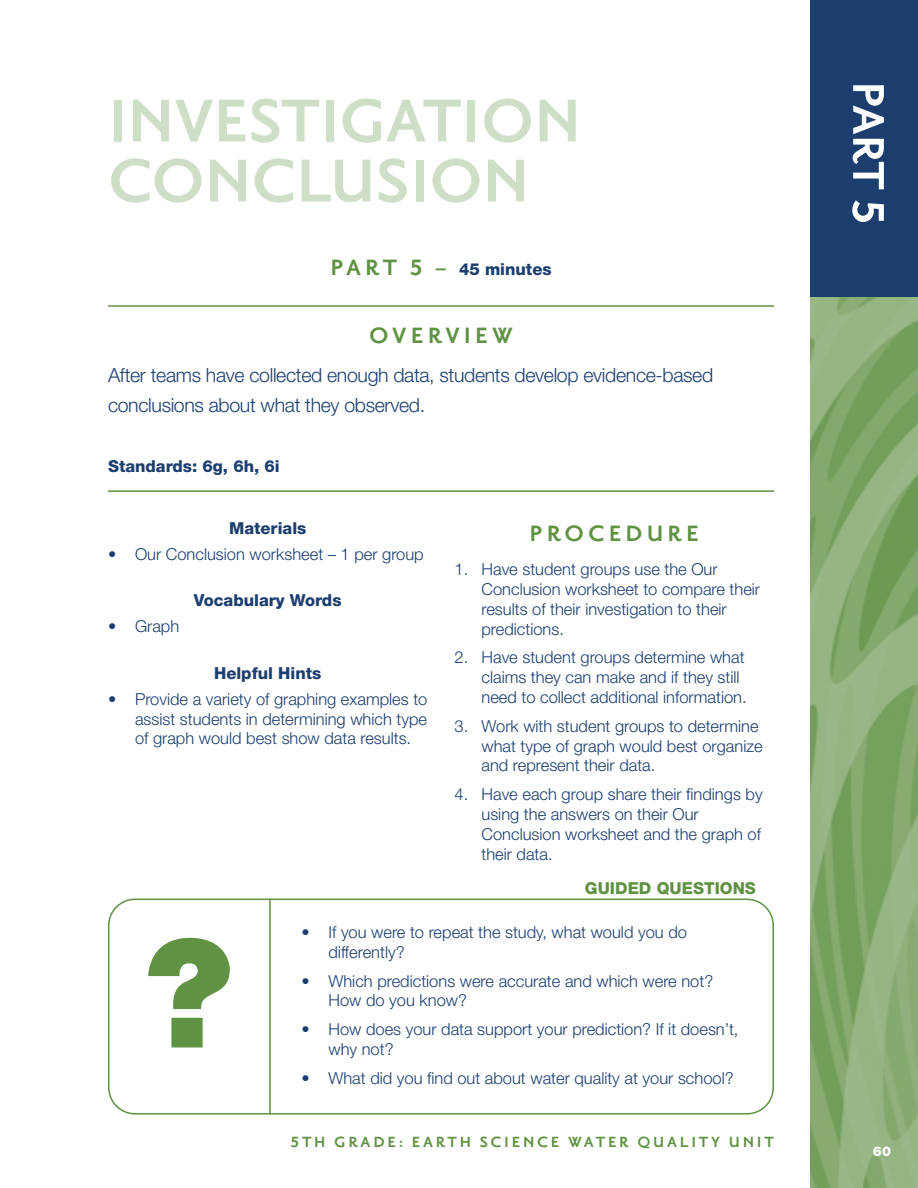
<style>
.page{position:relative;width:918px;height:1188px;background:#fff}
.page>*{position:absolute;margin:0;border:0;box-sizing:border-box;transform-origin:0 0}
.t1{font:900 150px "Helvetica Neue";color:#5f9242}
.t2{font:700 73.5px/60px "Priori San";color:#cfdec6}
.t3{font:700 54px "Priori San";color:#fff}
.t4{font:700 27px "Priori San";letter-spacing:.15em;color:#5f9242}
.t5{font:300 19.5px/30px "Helvetica Neue";letter-spacing:-.015em;color:#1b3e6f}
.t6{font:700 18px "Priori San";letter-spacing:.15em;color:#5f9242}
.t7{font:300 16.5px/19.8px "Helvetica Neue";color:#1b3e6f}
.t8{font:800 16.5px "Helvetica Neue";color:#1b3e6f}
.t9{font:800 16.5px "Helvetica Neue";color:#5f9242}
.t10{font:900 13.5px "Helvetica Neue";color:#fff}
.s1{font-family:"Priori San";font-weight:700;font-size:27px;color:#5f9242}
</style>
<div class="page">
<img style="left:810px;top:297px;width:108px;height:891px">
<div style="left:810px;top:0;width:108px;height:297px;background:#1b3e6f"></div>
<hr style="left:108px;top:490px;width:666px;height:2px;background:#5f9242">
<svg style="left:108px;top:899px;width:666px;height:216px"></svg>
<hr style="left:108px;top:305px;width:666px;height:2px;background:#5f9242">
<hr style="left:269px;top:899px;width:2px;height:216px;background:#5f9242">
<h2 class="t2" style="left:108px;top:86px;width:475px">INVESTIGATION<br>CONCLUSION</h2>
<p class="t8" style="left:330px;top:264px;width:223px"><span class="s1">PART 5 –</span> 45 minutes</p>
<h3 class="t4" style="left:369px;top:318px;width:145px">OVERVIEW</h3>
<p class="t5" style="left:108px;top:362px;width:607px">After teams have collected enough data, students develop evidence-based conclusions about what they observed.</p>
<p class="t8" style="left:108px;top:461px;width:173px">Standards: 6g, 6h, 6i</p>
<p class="t8" style="left:229px;top:522px;width:79px">Materials</p>
<p class="t7" style="left:108px;top:545px;width:317px">• Our Conclusion worksheet – 1 per group</p>
<p class="t8" style="left:194px;top:595px;width:149px">Vocabulary Words</p>
<p class="t7" style="left:108px;top:618px;width:73px">• Graph</p>
<p class="t8" style="left:214px;top:667px;width:109px">Helpful Hints</p>
<p class="t7" style="left:135px;top:691px;width:294px;text-align:justify;text-indent:-27px">• Provide a variety of graphing examples to assist students in determining which type of graph would best show data results.</p>
<h3 class="t4" style="left:530px;top:516px;width:171px">PROCEDURE</h3>
<p class="t7" style="left:482px;top:561px;width:280px;text-indent:-27px">1. Have student groups use the Our<br>Conclusion worksheet to compare their results of their investigation to their predictions.</p>
<p class="t7" style="left:482px;top:649px;width:267px;text-indent:-27px">2. Have student groups determine what claims they can make and if they still need to collect additional information.</p>
<p class="t7" style="left:482px;top:718px;width:283px;text-indent:-27px">3. Work with student groups to determine what type of graph would best organize and represent their data.</p>
<p class="t7" style="left:482px;top:786px;width:283px;text-indent:-27px">4. Have each group share their findings by using the answers on their Our<br>Conclusion worksheet and the graph of their data.</p>
<p class="t9" style="left:585px;top:882px;width:173px">GUIDED QUESTIONS</p>
<h1 class="t1" style="left:146px;top:940px;width:88px">?</h1>
<p class="t7" style="left:329px;top:924px;width:360px;text-indent:-27px">• If you were to repeat the study, what would you do differently?</p>
<p class="t7" style="left:329px;top:972px;width:386px;text-indent:-27px">• Which predictions were accurate and which were not?<br>How do you know?</p>
<p class="t7" style="left:329px;top:1021px;width:412px;text-indent:-27px">• How does your data support your prediction? If it doesn’t, why not?</p>
<p class="t7" style="left:302px;top:1070px;width:434px">• What did you find out about water quality at your school?</p>
<p class="t6" style="left:291px;top:1130px;width:485px">5TH GRADE: EARTH SCIENCE WATER QUALITY UNIT</p>
<h3 class="t3" style="left:903px;top:81px;width:145px;rotate:90deg">PART 5</h3>
<p class="t10" style="left:873px;top:1146px;width:20px">60</p>
</div>
